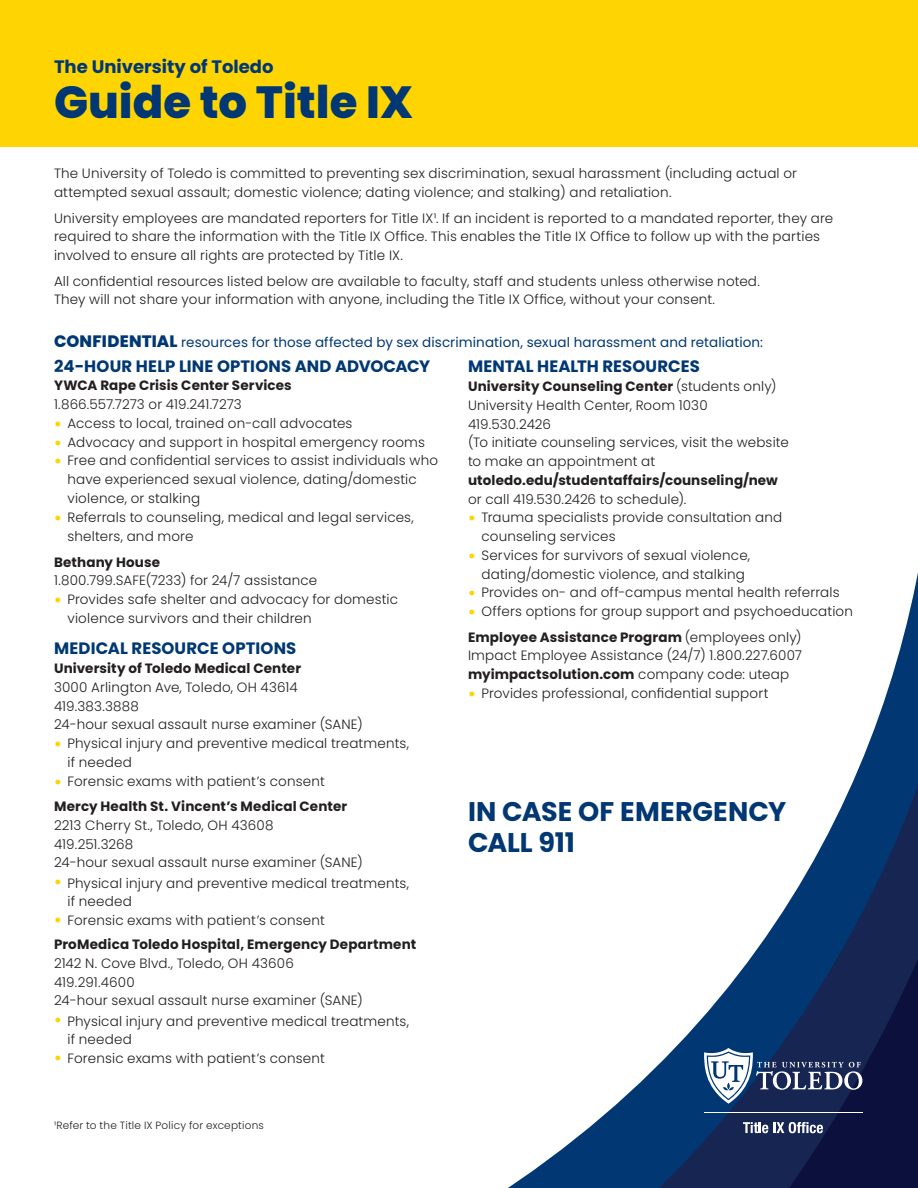
<style>
.page{position:relative;width:918px;height:1188px;background:#fff}
.page>*{position:absolute;margin:0;border:0;box-sizing:border-box;transform-origin:0 0}
.t1{font:800 45px "Poppins";color:#013874}
.t2{font:700 27px/31.5px "Poppins";color:#013874}
.t3{font:700 18px "Poppins";color:#013874}
.t4{font:700 16.5px "Poppins";letter-spacing:.005em;color:#013874}
.t5{font:300 13.5px/18.8px "Poppins";letter-spacing:.01em;color:#231f20}
.t6{font:700 13.5px/25.5px "Poppins";letter-spacing:.01em;color:#231f20}
.t7{font:13.5px "Poppins";letter-spacing:.01em;color:#013874}
.t8{font:300 10.5px "Poppins";letter-spacing:.02em;color:#231f20}
.s1{font-weight:800;font-size:16.5px}
.s2{font-size:21px;color:#fed503}
.s3{font-weight:300;font-size:21px;color:#fed503}
.s4{font-weight:300}
.s5{font-weight:700}
</style>
<div class="page">
<div style="left:0;top:0;width:918px;height:146px;background:#fed503"></div>
<svg style="left:508px;top:1078px;width:137px;height:110px"></svg>
<svg style="left:645px;top:916px;width:135px;height:272px"></svg>
<svg style="left:780px;top:573px;width:138px;height:615px"></svg>
<svg style="left:704px;top:1048px;width:158px;height:56px"></svg>
<svg style="left:743px;top:1122px;width:80px;height:11px"></svg>
<hr style="left:704px;top:1112px;width:158px;height:1px;background:#fff">
<h3 class="t3" style="left:54px;top:56px;width:221px">The University of Toledo</h3>
<h1 class="t1" style="left:54px;top:76px;width:361px">Guide to Title IX</h1>
<p class="t5" style="left:54px;top:164px;width:745px">The University of Toledo is committed to preventing sex discrimination, sexual harassment (including actual or attempted sexual assault; domestic violence; dating violence; and stalking) and retaliation.</p>
<p class="t5" style="left:54px;top:209px;width:781px">University employees are mandated reporters for Title IX¹. If an incident is reported to a mandated reporter, they are required to share the information with the Title IX Office. This enables the Title IX Office to follow up with the parties involved to ensure all rights are protected by Title IX.</p>
<p class="t5" style="left:54px;top:272px;width:707px">All confidential resources listed below are available to faculty, staff and students unless otherwise noted.<br>They will not share your information with anyone, including the Title IX Office, without your consent.</p>
<p class="t7" style="left:54px;top:334px;width:711px"><span class="s1">CONFIDENTIAL</span> resources for those affected by sex discrimination, sexual harassment and retaliation:</p>
<p class="t4" style="left:54px;top:356px;width:378px">24-HOUR HELP LINE OPTIONS AND ADVOCACY</p>
<p class="t6" style="left:54px;top:373px;width:239px">YWCA Rape Crisis Center Services</p>
<p class="t5" style="left:54px;top:395px;width:189px">1.866.557.7273 or 419.241.7273</p>
<p class="t5" style="left:54px;top:414px;width:300px"><span class="s2">•</span> Access to local, trained on-call advocates</p>
<p class="t5" style="left:54px;top:433px;width:373px"><span class="s2">•</span> Advocacy and support in hospital emergency rooms</p>
<p class="t5" style="left:68px;top:451px;width:372px;text-indent:-14px"><span class="s2">•</span> Free and confidential services to assist individuals who have experienced sexual violence, dating/domestic violence, or stalking</p>
<p class="t5" style="left:68px;top:507px;width:348px;line-height:19.5px;text-indent:-14px"><span class="s2">•</span> Referrals to counseling, medical and legal services, shelters, and more</p>
<p class="t6" style="left:54px;top:549px;width:108px">Bethany House</p>
<p class="t5" style="left:54px;top:571px;width:265px">1.800.799.SAFE(7233) for 24/7 assistance</p>
<p class="t5" style="left:68px;top:590px;width:332px;text-indent:-14px"><span class="s2">•</span> Provides safe shelter and advocacy for domestic violence survivors and their children</p>
<p class="t4" style="left:54px;top:639px;width:244px">MEDICAL RESOURCE OPTIONS</p>
<p class="t6" style="left:54px;top:656px;width:249px">University of Toledo Medical Center</p>
<p class="t5" style="left:54px;top:678px;width:310px">3000 Arlington Ave, Toledo, OH 43614<br>419.383.3888<br>24-hour sexual assault nurse examiner (SANE)</p>
<p class="t5" style="left:68px;top:734px;width:343px;text-indent:-14px"><span class="s2">•</span> Physical injury and preventive medical treatments, if needed</p>
<p class="t6" style="left:54px;top:768px;width:295px"><span class="s3">•</span> <span class="s4">Forensic exams with patient’s consent<br></span>Mercy Health St. Vincent’s Medical Center</p>
<p class="t5" style="left:54px;top:816px;width:310px">2213 Cherry St., Toledo, OH 43608<br>419.251.3268<br>24-hour sexual assault nurse examiner (SANE)</p>
<p class="t5" style="left:68px;top:874px;width:343px;text-indent:-14px"><span class="s2">•</span> Physical injury and preventive medical treatments, if needed</p>
<p class="t6" style="left:54px;top:908px;width:364px;line-height:24px"><span class="s3">•</span> <span class="s4">Forensic exams with patient’s consent<br></span>ProMedica Toledo Hospital, Emergency Department</p>
<p class="t5" style="left:54px;top:954px;width:310px">2142 N. Cove Blvd., Toledo, OH 43606<br>419.291.4600<br>24-hour sexual assault nurse examiner (SANE)</p>
<p class="t5" style="left:68px;top:1012px;width:343px;text-indent:-14px"><span class="s2">•</span> Physical injury and preventive medical treatments, if needed</p>
<p class="t5" style="left:54px;top:1049px;width:272px"><span class="s2">•</span> Forensic exams with patient’s consent</p>
<p class="t4" style="left:468px;top:357px;width:233px">MENTAL HEALTH RESOURCES</p>
<p class="t5" style="left:468px;top:377px;width:322px"><span class="s5">University Counseling Center</span> (students only)<br>University Health Center, Room 1030<br>419.530.2426<br>(To initiate counseling services, visit the website to make an appointment at</p>
<p class="t6" style="left:468px;top:467px;width:311px">utoledo.edu/studentaffairs/counseling/new</p>
<p class="t5" style="left:468px;top:490px;width:220px">or call 419.530.2426 to schedule).</p>
<p class="t5" style="left:482px;top:508px;width:302px;text-indent:-14px"><span class="s2">•</span> Trauma specialists provide consultation and counseling services</p>
<p class="t5" style="left:482px;top:546px;width:270px;text-indent:-14px"><span class="s2">•</span> Services for survivors of sexual violence, dating/domestic violence, and stalking</p>
<p class="t5" style="left:468px;top:583px;width:373px"><span class="s2">•</span> Provides on- and off-campus mental health referrals</p>
<p class="t5" style="left:468px;top:599px;width:387px;line-height:25.5px"><span class="s2">•</span> Offers options for group support and psychoeducation<br><span class="s5">Employee Assistance Program</span> (employees only)</p>
<p class="t5" style="left:468px;top:646px;width:336px">Impact Employee Assistance (24/7) 1.800.227.6007 <span class="s5">myimpactsolution.com</span> company code: uteap</p>
<p class="t5" style="left:468px;top:684px;width:302px"><span class="s2">•</span> Provides professional, confidential support</p>
<h2 class="t2" style="left:468px;top:796px;width:320px">IN CASE OF EMERGENCY<br>CALL 911</h2>
<p class="t8" style="left:54px;top:1119px;width:212px">¹Refer to the Title IX Policy for exceptions</p>
</div>
